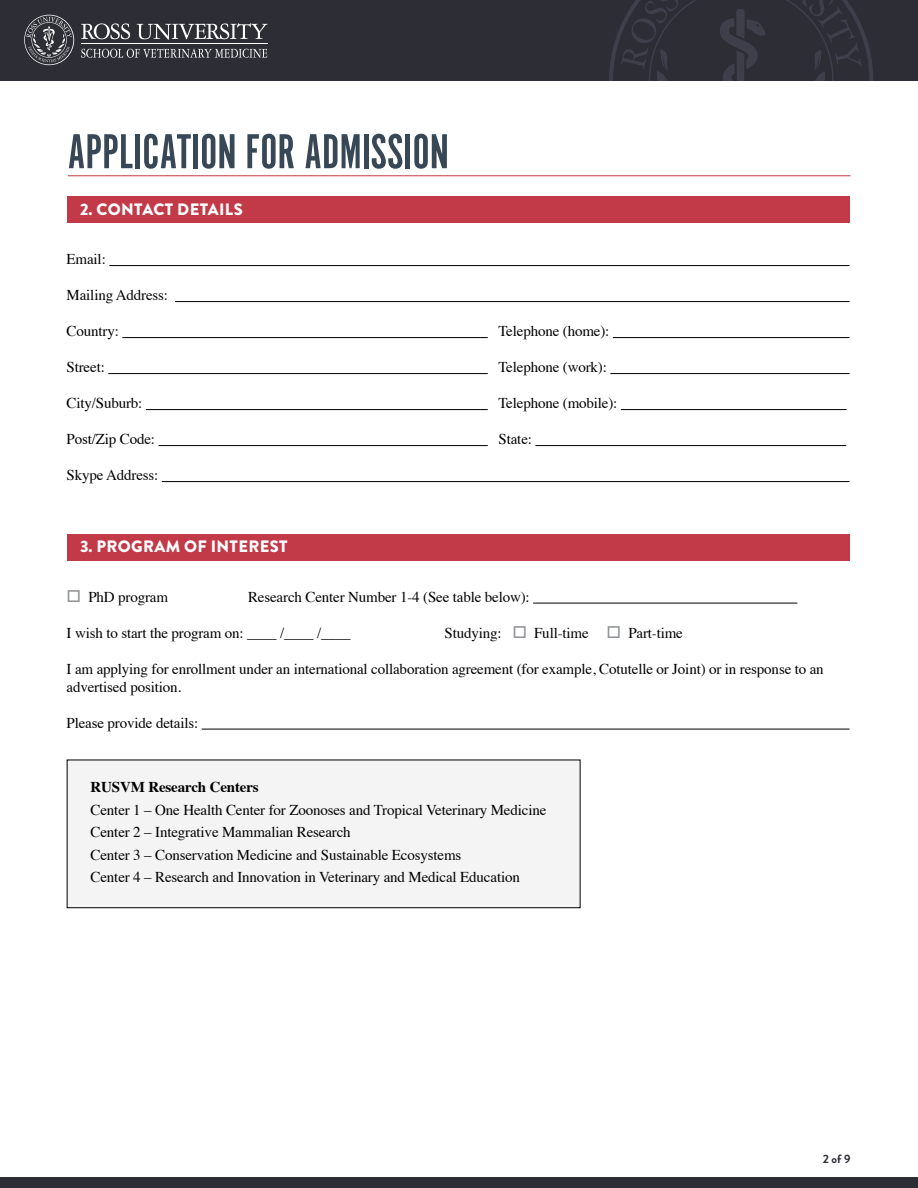
<style>
.page{position:relative;width:918px;height:1188px;background:#fff}
.page>*{position:absolute;margin:0;border:0;box-sizing:border-box;transform-origin:0 0}
.t1{font:51px "Alternate Got No 1 D";color:#374756}
.t2{font:900 16.5px "Brandon Grotesque";letter-spacing:.02em;color:#fff}
.t3{font:15px/22.5px "Times";letter-spacing:-.01em;color:#000}
.t4{font:700 15px "Times";letter-spacing:-.01em;color:#000}
.t5{font:700 12px "Brandon Grotesque";color:#2c2d35}
.s1{color:#939598}
</style>
<div class="page">
<div style="left:0;top:0;width:918px;height:81px;background:#2c2d35"></div>
<svg style="left:609px;top:0;width:264px;height:81px"></svg>
<svg style="left:81px;top:23px;width:49px;height:16px"></svg>
<svg style="left:137px;top:23px;width:130px;height:17px"></svg>
<hr style="left:81px;top:43px;width:187px;height:1px;background:#fff">
<svg style="left:81px;top:49px;width:186px;height:9px"></svg>
<svg style="left:24px;top:15px;width:50px;height:50px"></svg>
<hr style="left:68px;top:175px;width:782px;height:1px;background:#c23948">
<div style="left:0;top:1177px;width:918px;height:11px;background:#2c2d35"></div>
<div style="left:67px;top:760px;width:513px;height:148px;background:#f4f4f4"></div>
<div style="left:67px;top:760px;width:513px;height:148px;border:1px solid #000"></div>
<div style="left:68px;top:196px;width:782px;height:28px;background:#c23948"></div>
<div style="left:68px;top:534px;width:782px;height:27px;background:#c23948"></div>
<hr style="left:109px;top:265px;width:741px;height:1px;background:#000">
<hr style="left:175px;top:301px;width:675px;height:1px;background:#000">
<hr style="left:122px;top:337px;width:366px;height:1px;background:#000">
<hr style="left:613px;top:337px;width:237px;height:1px;background:#000">
<hr style="left:108px;top:373px;width:380px;height:1px;background:#000">
<hr style="left:610px;top:373px;width:240px;height:1px;background:#000">
<hr style="left:146px;top:409px;width:342px;height:1px;background:#000">
<hr style="left:621px;top:409px;width:226px;height:1px;background:#000">
<hr style="left:159px;top:445px;width:329px;height:1px;background:#000">
<hr style="left:535px;top:445px;width:311px;height:1px;background:#000">
<hr style="left:162px;top:481px;width:688px;height:1px;background:#000">
<hr style="left:533px;top:603px;width:264px;height:1px;background:#000">
<hr style="left:202px;top:729px;width:648px;height:1px;background:#000">
<h1 class="t1" style="left:68px;top:126px;width:383px">APPLICATION FOR ADMISSION</h1>
<p class="t2" style="left:80px;top:198px;width:164px">2. CONTACT DETAILS</p>
<p class="t3" style="left:67px;top:247px;width:41px">Email:</p>
<p class="t3" style="left:67px;top:283px;width:103px">Mailing Address:</p>
<p class="t3" style="left:67px;top:319px;width:54px">Country:</p>
<p class="t3" style="left:498px;top:319px;width:113px">Telephone (home):</p>
<p class="t3" style="left:67px;top:355px;width:40px">Street:</p>
<p class="t3" style="left:498px;top:355px;width:110px">Telephone (work):</p>
<p class="t3" style="left:67px;top:391px;width:77px">City/Suburb:</p>
<p class="t3" style="left:498px;top:391px;width:121px">Telephone (mobile):</p>
<p class="t3" style="left:67px;top:427px;width:90px">Post/Zip Code:</p>
<p class="t3" style="left:499px;top:427px;width:35px">State:</p>
<p class="t3" style="left:67px;top:463px;width:93px">Skype Address:</p>
<p class="t2" style="left:80px;top:535px;width:209px">3. PROGRAM OF INTEREST</p>
<p class="t3" style="left:67px;top:584px;width:103px"><span class="s1">□</span> PhD program</p>
<p class="t3" style="left:248px;top:584px;width:283px">Research Center Number 1-4 (See table below):</p>
<p class="t3" style="left:67px;top:620px;width:286px">I wish to start the program on: ____ /____ /____</p>
<p class="t3" style="left:445px;top:620px;width:240px">Studying: <span class="s1">□</span> Full-time <span class="s1">□</span> Part-time</p>
<p class="t3" style="left:67px;top:659px;width:759px;line-height:18px">I am applying for enrollment under an international collaboration agreement (for example, Cotutelle or Joint) or in response to an advertised position.</p>
<p class="t3" style="left:67px;top:710px;width:133px">Please provide details:</p>
<p class="t4" style="left:91px;top:773px;width:170px">RUSVM Research Centers</p>
<p class="t3" style="left:91px;top:797px;width:457px">Center 1 – One Health Center for Zoonoses and Tropical Veterinary Medicine Center 2 – Integrative Mammalian Research<br>Center 3 – Conservation Medicine and Sustainable Ecosystems<br>Center 4 – Research and Innovation in Veterinary and Medical Education</p>
<p class="t5" style="left:823px;top:1150px;width:29px">2 of 9</p>
</div>
